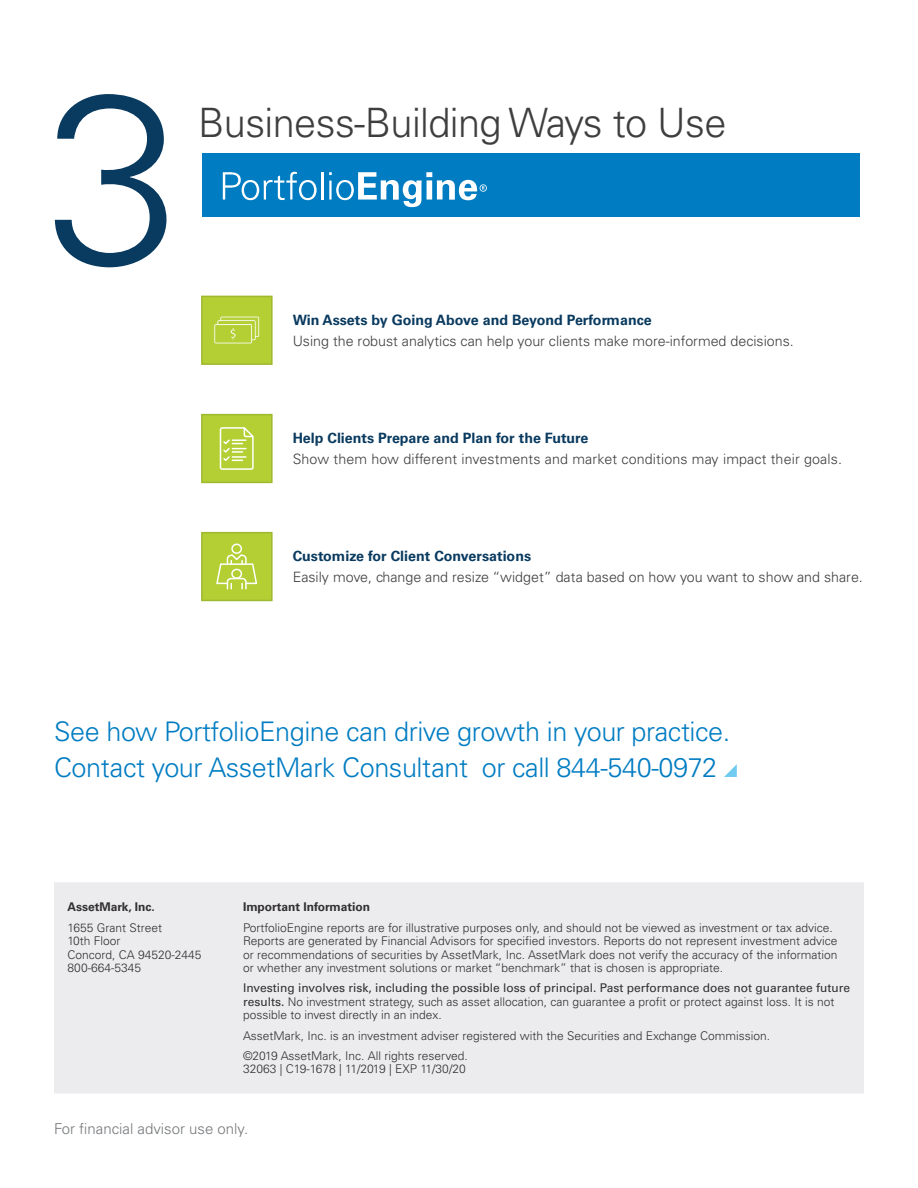
<style>
.page{position:relative;width:918px;height:1188px;background:#fff}
.page>*{position:absolute;margin:0;border:0;box-sizing:border-box;transform-origin:0 0}
.t1{font:300 240px "Univers LT Std";color:#093a5f}
.Headline_Title_-_Lt{font:300 40.5px "Univers LT Std";letter-spacing:-.015em;color:#3e3e3f}
.Sidebar_-_BLU_-_Bigg{font:300 27px/36px "Univers LT Std";letter-spacing:-.015em;color:#007cc2}
.t2{font:300 15px "Univers LT Std";color:#76787b}
.Body_1_-_Lt_-_PreBul{font:300 14.25px "Univers LT Std";color:#3e3e3f}
.Para_Header_4_-_Bld{font:700 14.25px "Univers LT Std";color:#093a5f}
.Body_1_-_Lt_-_9_5_14{font:300 14.25px "Univers LT Std";color:#3e3e3f}
.t3{font:300 12px/13.5px "Univers LT Std";color:#312f30}
.t4{font:700 12px "Univers LT Std";color:#312f30}
.s1{font-weight:400}
</style>
<div class="page">
<div style="left:54px;top:882px;width:810px;height:211px;background:#ececee"></div>
<div style="left:201px;top:296px;width:72px;height:69px;background:#b3cf34;border:2px solid #9eb92e"></div>
<div style="left:201px;top:414px;width:72px;height:69px;background:#b3cf34;border:2px solid #9eb92e"></div>
<div style="left:201px;top:532px;width:72px;height:69px;background:#b3cf34;border:2px solid #9eb92e"></div>
<svg style="left:214px;top:316px;width:46px;height:28px"></svg>
<svg style="left:216px;top:543px;width:42px;height:47px"></svg>
<svg style="left:219px;top:427px;width:35px;height:43px"></svg>
<div style="left:202px;top:154px;width:658px;height:63px;background:#007cc2"></div>
<svg style="left:223px;top:172px;width:94px;height:28px"></svg>
<hr style="left:321px;top:172px;width:2px;height:28px;background:#fff">
<svg style="left:329px;top:172px;width:158px;height:35px"></svg>
<svg style="left:724px;top:764px;width:13px;height:13px"></svg>
<p class="t1" style="left:47px;top:34px;width:135px">3</p>
<p class="Headline_Title_-_Lt" style="left:198px;top:99px;width:530px">Business-Building Ways to Use</p>
<p class="Para_Header_4_-_Bld" style="left:293px;top:311px;width:361px">Win Assets by Going Above and Beyond Performance</p>
<p class="Body_1_-_Lt_-_PreBul" style="left:293px;top:332px;width:503px">Using the robust analytics can help your clients make more-informed decisions.</p>
<p class="Para_Header_4_-_Bld" style="left:293px;top:430px;width:297px">Help Clients Prepare and Plan for the Future</p>
<p class="Body_1_-_Lt_-_PreBul" style="left:293px;top:451px;width:551px">Show them how different investments and market conditions may impact their goals.</p>
<p class="Para_Header_4_-_Bld" style="left:293px;top:548px;width:240px">Customize for Client Conversations</p>
<p class="Body_1_-_Lt_-_9_5_14" style="left:293px;top:569px;width:572px">Easily move, change and resize “widget” data based on how you want to show and share.</p>
<p class="Sidebar_-_BLU_-_Bigg" style="left:54px;top:713px;width:678px">See how PortfolioEngine can drive growth in your practice.<br>Contact your AssetMark Consultant or call 844-540-0972</p>
<p class="t4" style="left:68px;top:900px;width:89px">AssetMark, Inc.</p>
<p class="t3" style="left:68px;top:921px;width:136px">1655 Grant Street<br>10th Floor<br>Concord, CA 94520-2445<br>800-664-5345</p>
<p class="t4" style="left:243px;top:900px;width:129px">Important Information</p>
<p class="t3" style="left:243px;top:921px;width:596px">PortfolioEngine reports are for illustrative purposes only, and should not be viewed as investment or tax advice.<br>Reports are generated by Financial Advisors for specified investors. Reports do not represent investment advice or recommendations of securities by AssetMark, Inc. AssetMark does not verify the accuracy of the information or whether any investment solutions or market “benchmark” that is chosen is appropriate.</p>
<p class="t3" style="left:243px;top:981px;width:609px"><span class="s1">Investing involves risk, including the possible loss of principal. Past performance does not guarantee future results.</span> No investment strategy, such as asset allocation, can guarantee a profit or protect against loss. It is not possible to invest directly in an index.</p>
<p class="t3" style="left:243px;top:1025px;width:529px;line-height:20.2px">AssetMark, Inc. is an investment adviser registered with the Securities and Exchange Commission. ©2019 AssetMark, Inc. All rights reserved.</p>
<p class="t3" style="left:243px;top:1062px;width:224px">32063 | C19-1678 | 11/2019 | EXP 11/30/20</p>
<p class="t2" style="left:54px;top:1120px;width:196px">For financial advisor use only.</p>
</div>
